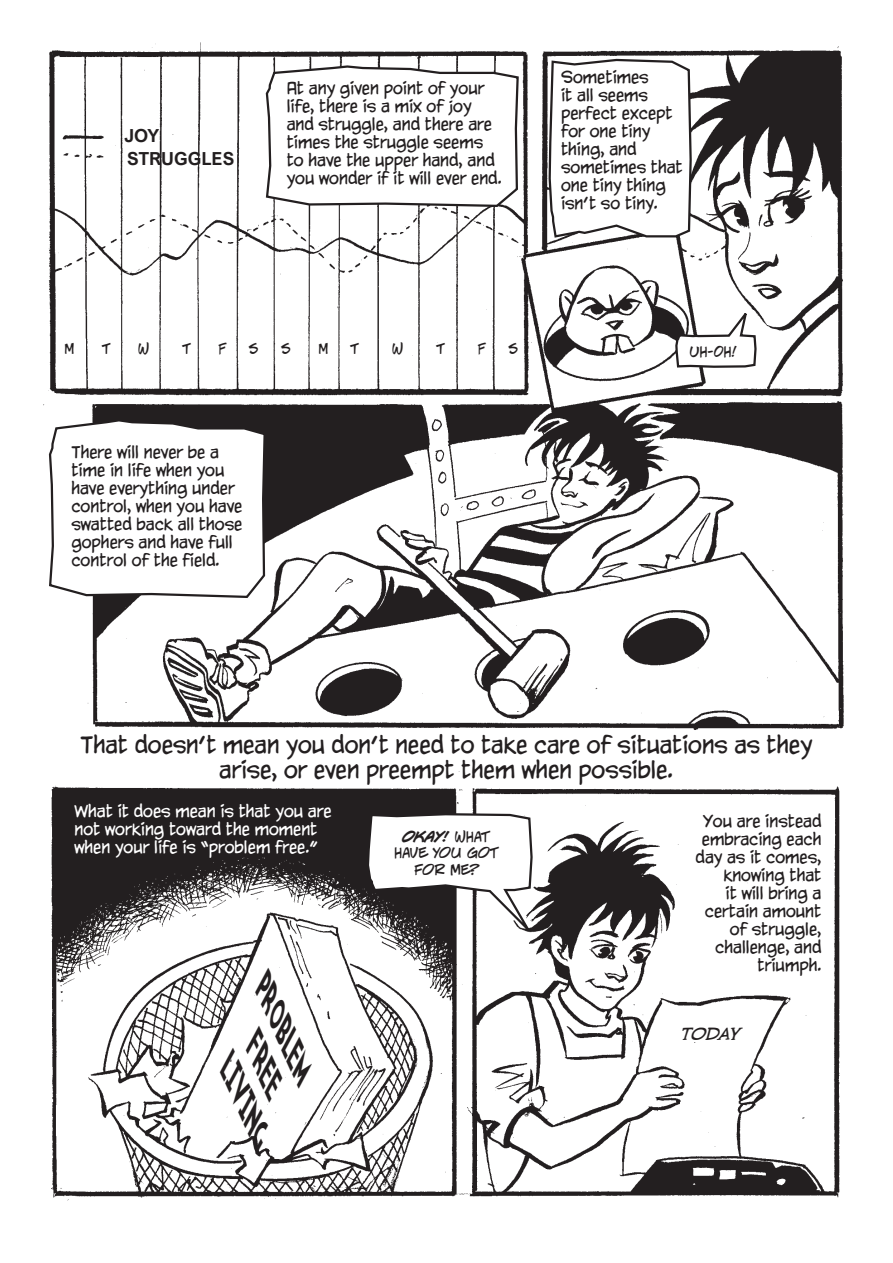
<style>
.page{position:relative;width:893px;height:1263px;background:#fff}
.page>*{position:absolute;margin:0;border:0;box-sizing:border-box;transform-origin:0 0}
.speech{font:italic 27px "CC Dutch Courage Dark";color:#231f20}
.Comix_text{font:21px/25.2px "CC Yada Yada Yada Int";color:#231f20;text-align:center}
.speech-2{font:700 18px "Arial Nova";color:#231f20}
.Bible{font:italic 500 16.5px "CC Pulp Fiction";color:#231f20}
.Comix_text-2{font:15px/18px "CC Yada Yada Yada Int";color:#231f20}
.Comix_text-3{font:15px/18px "CC Yada Yada Yada Int";color:#fff}
.speech-3{font:13.5px/16.2px "CC Jeff Campbell";color:#231f20;text-align:center}
.s1{font-weight:700;font-style:italic}
</style>
<div class="page">
<img style="left:43px;top:43px;width:801px;height:1158px">
<svg style="left:264px;top:64px;width:256px;height:144px"></svg>
<svg style="left:547px;top:58px;width:146px;height:181px"></svg>
<svg style="left:47px;top:418px;width:220px;height:181px"></svg>
<svg style="left:674px;top:304px;width:84px;height:65px"></svg>
<svg style="left:366px;top:812px;width:173px;height:131px"></svg>
<p class="speech-2" style="left:124px;top:125px;width:36px">JOY</p>
<p class="speech-2" style="left:127px;top:149px;width:109px">STRUGGLES</p>
<p class="Comix_text-2" style="left:287px;top:80px;width:217px">At any given point of your life, there is a mix of joy and struggle, and there are times the struggle seems to have the upper hand, and you wonder if it will ever end.</p>
<p class="Comix_text-2" style="left:561px;top:70px;width:123px">Sometimes<br>it all seems perfect except for one tiny thing, and sometimes that one tiny thing isn’t so tiny.</p>
<p class="speech-3" style="left:65px;top:341px;width:11px">M</p>
<p class="speech-3" style="left:102px;top:341px;width:10px">T</p>
<p class="speech-3" style="left:138px;top:341px;width:13px">W</p>
<p class="speech-3" style="left:183px;top:341px;width:10px">T</p>
<p class="speech-3" style="left:219px;top:341px;width:9px">F</p>
<p class="speech-3" style="left:249px;top:341px;width:11px">S</p>
<p class="speech-3" style="left:281px;top:341px;width:11px">S</p>
<p class="speech-3" style="left:318px;top:341px;width:11px">M</p>
<p class="speech-3" style="left:350px;top:341px;width:10px">T</p>
<p class="speech-3" style="left:392px;top:341px;width:13px">W</p>
<p class="speech-3" style="left:436px;top:341px;width:10px">T</p>
<p class="speech-3" style="left:478px;top:341px;width:9px">F</p>
<p class="speech-3" style="left:508px;top:341px;width:11px">S</p>
<p class="Comix_text-2" style="left:71px;top:445px;width:172px">There will never be a time in life when you have everything under control, when you have swatted back all those gophers and have full control of the field.</p>
<p class="speech-3" style="left:689px;top:344px;width:48px">UH-OH!</p>
<p class="Comix_text" style="left:80px;top:733px;width:733px">That doesn’t mean you don’t need to take care of situations as they arise, or even preempt them when possible.</p>
<p class="Comix_text-3" style="left:74px;top:803px;width:259px">What it does mean is that you are not working toward the moment when your life is “problem free.”</p>
<p class="speech" style="left:276px;top:981px;width:111px;rotate:66deg">PROBLEM</p>
<p class="speech" style="left:267px;top:1040px;width:61px;rotate:66deg">FREE</p>
<p class="speech" style="left:241px;top:1061px;width:94px;rotate:66deg">LIVING</p>
<p class="speech-3" style="left:394px;top:830px;width:106px"><span class="s1">Okay!</span> WHAT<br>HAVE YOU GOT<br>FOR ME?</p>
<p class="Comix_text-2" style="left:696px;top:813px;width:127px;text-align:right">You are instead embracing each day as it comes, knowing that<br>it will bring a certain amount of struggle, challenge, and triumph.</p>
<p class="Bible" style="left:680px;top:1026px;width:60px">TODAY</p>
</div>
